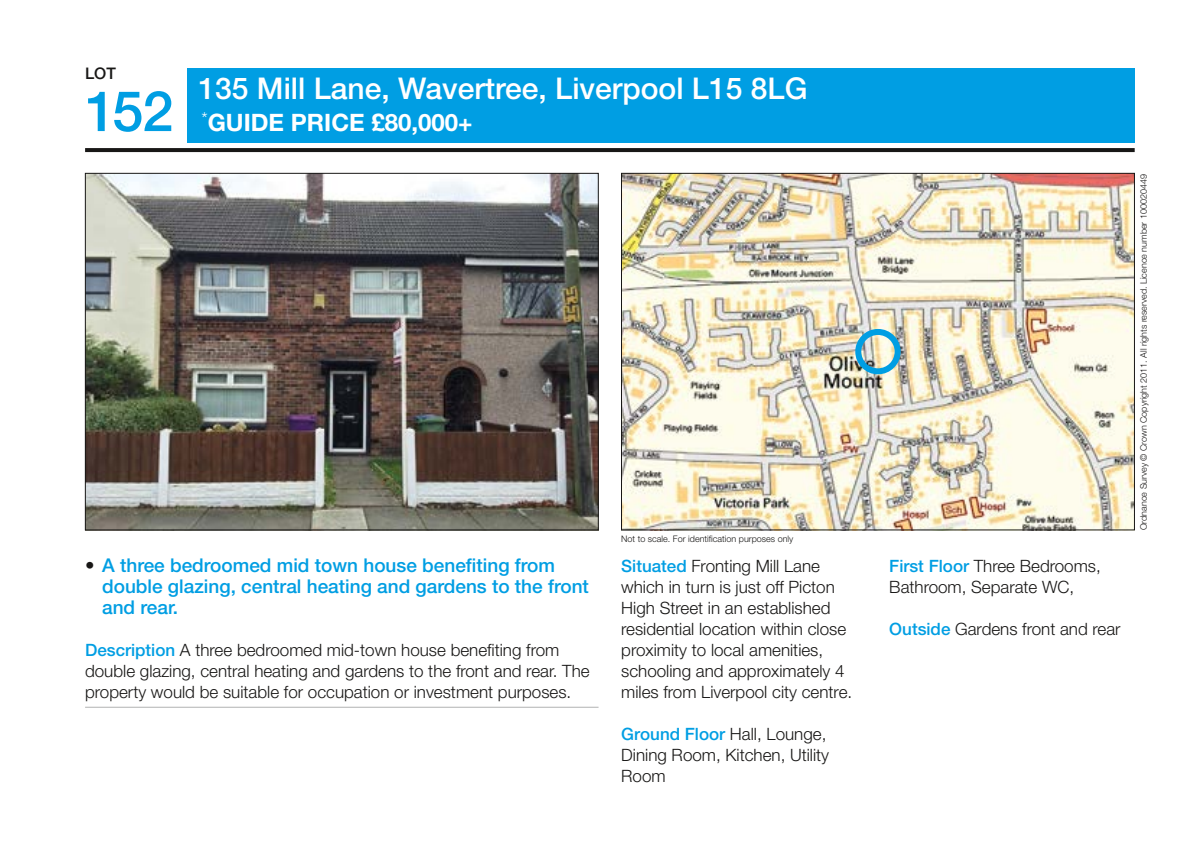
<style>
.page{position:relative;width:1190px;height:845px;background:#fff}
.page>*{position:absolute;margin:0;border:0;box-sizing:border-box;transform-origin:0 0}
.t1{font:500 56px "Helvetica Neue LT Std";color:#009ee3}
.t2{font:500 30px "Helvetica Neue LT Std";color:#fff}
.t3{font:700 24px "Helvetica Neue LT Std";color:#fff}
.t4{font:500 19px/21px "Helvetica Neue LT Std";color:#009ee3}
.t5{font:300 17px/21px "Helvetica Neue LT Std";color:#181716}
.t6{font:500 16px "Helvetica Neue LT Std";color:#181716}
.t7{font:300 9px "Helvetica Neue LT Std";color:#181716}
.s1{color:#181716}
.s2{font-weight:500;color:#009ee3}
</style>
<div class="page">
<div style="left:187px;top:68px;width:947px;height:74px;background:#009ee3"></div>
<svg style="left:85px;top:148px;width:1049px;height:4px;background:#1c1b1a"></svg>
<img style="left:87px;top:175px;width:509px;height:353px">
<img style="left:623px;top:175px;width:509px;height:353px">
<div style="left:855px;top:329px;width:45px;height:45px;border:6px solid #009ee3;border-radius:50%"></div>
<hr style="left:85px;top:707px;width:513px;height:1px;background:#b1b2b3">
<p class="t6" style="left:85px;top:64px;width:32px">LOT</p>
<h1 class="t1" style="left:85px;top:78px;width:90px">152</h1>
<h2 class="t2" style="left:198px;top:71px;width:610px">135 Mill Lane, Wavertree, Liverpool L15 8LG</h2>
<h3 class="t3" style="left:201px;top:108px;width:272px"><sup>*</sup>GUIDE PRICE £80,000+</h3>
<p class="t7" style="left:621px;top:533px;width:174px">Not to scale. For identification purposes only</p>
<p class="t4" style="left:102px;top:555px;width:488px;text-indent:-17px"><span class="s1">•</span> A three bedroomed mid town house benefiting from double glazing, central heating and gardens to the front and rear.</p>
<p class="t5" style="left:85px;top:639px;width:506px"><span class="s2">Description</span> A three bedroomed mid-town house benefiting from double glazing, central heating and gardens to the front and rear. The property would be suitable for occupation or investment purposes.</p>
<p class="t5" style="left:621px;top:555px;width:232px"><span class="s2">Situated</span> Fronting Mill Lane which in turn is just off Picton<br>High Street in an established residential location within close proximity to local amenities, schooling and approximately 4 miles from Liverpool city centre.</p>
<p class="t5" style="left:621px;top:723px;width:209px"><span class="s2">Ground Floor</span> Hall, Lounge,<br>Dining Room, Kitchen, Utility<br>Room</p>
<p class="t5" style="left:889px;top:555px;width:213px"><span class="s2">First Floor</span> Three Bedrooms,<br>Bathroom, Separate WC,</p>
<p class="t5" style="left:889px;top:618px;width:233px"><span class="s2">Outside</span> Gardens front and rear</p>
<p class="t7" style="left:1137px;top:530px;width:357px;rotate:-90deg">Ordnance Survey © Crown Copyright 2011. All rights reserved. Licence number 100020449</p>
</div>
